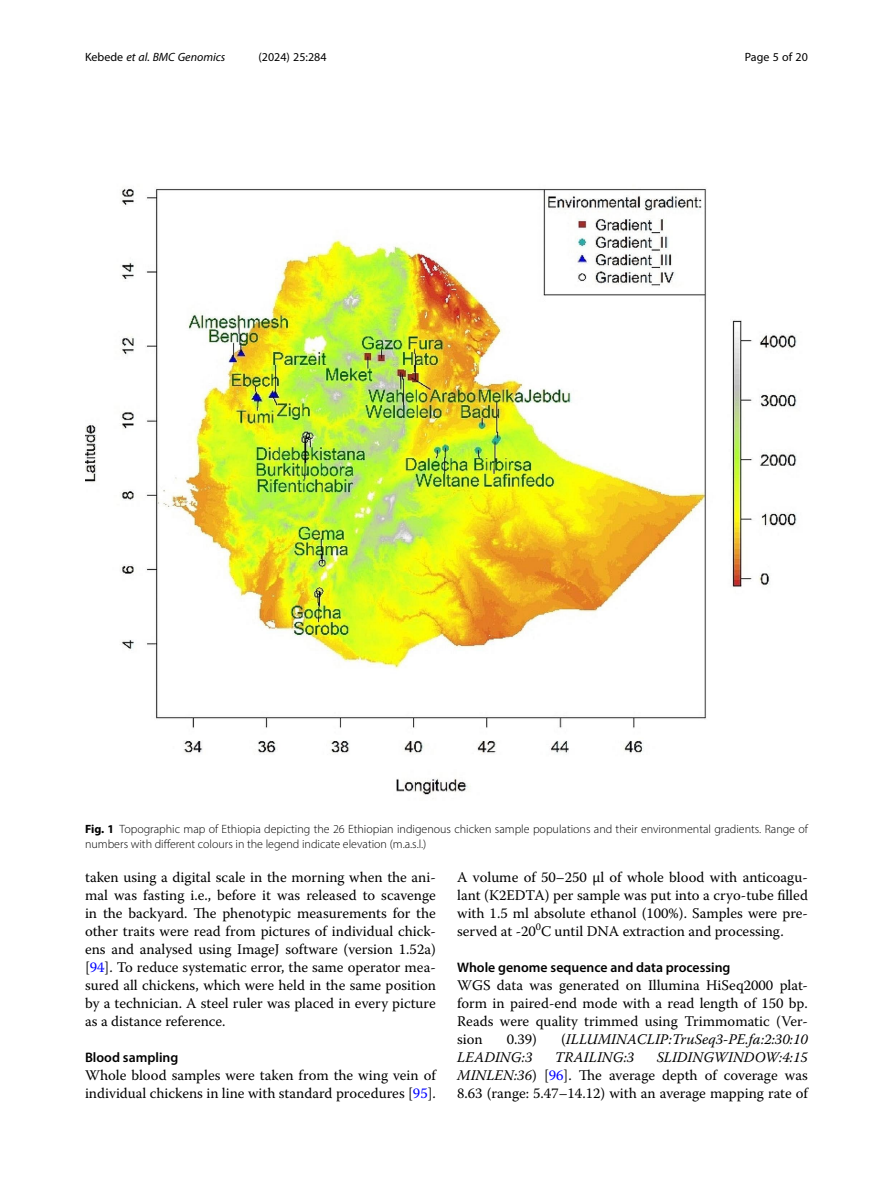
<style>
.page{position:relative;width:893px;height:1191px;background:#fff}
.page>*{position:absolute;margin:0;border:0;box-sizing:border-box;transform-origin:0 0}
.Body_Text{font:14.7px/18px "Warnock Pro";color:#000;text-align:justify}
.Body_Text-2{font:italic 14.7px "Warnock Pro";color:#000}
.Head_2{font:600 13.8px "Myriad Pro";color:#000}
.Figure_Caption{font:300 12px/15px "Myriad Pro";color:#000}
.t1{font:italic 12px "Myriad Pro";color:#000}
.t2{font:12px "Myriad Pro";color:#000}
.s1{font-style:normal}
.s2{font-weight:700}
.s3{color:#00f}
.s4{font-style:italic}
</style>
<div class="page">
<img style="left:85px;top:187px;width:712px;height:608px">
<p class="t1" style="left:85px;top:50px;width:142px"><span class="s1">Kebede</span> et al. BMC Genomics</p>
<p class="t2" style="left:259px;top:50px;width:70px">(2024) 25:284</p>
<p class="t2" style="left:745px;top:50px;width:65px">Page 5 of 20</p>
<p class="Figure_Caption" style="left:85px;top:821px;width:724px"><span class="s2">Fig. 1</span> Topographic map of Ethiopia depicting the 26 Ethiopian indigenous chicken sample populations and their environmental gradients. Range of numbers with different colours in the legend indicate elevation (m.a.s.l.)</p>
<p class="Body_Text" style="left:85px;top:868px;width:352px">taken using a digital scale in the morning when the ani&shy;mal was fasting i.e., before it was released to scavenge in the backyard. The phenotypic measurements for the other traits were read from pictures of individual chick&shy;ens and analysed using ImageJ software (version 1.52a) [<span class="s3">94</span>]. To reduce systematic error, the same operator mea&shy;sured all chickens, which were held in the same position by a technician. A steel ruler was placed in every picture as a distance reference.</p>
<p class="Head_2" style="left:85px;top:1049px;width:95px">Blood sampling</p>
<p class="Body_Text" style="left:85px;top:1066px;width:352px">Whole blood samples were taken from the wing vein of individual chickens in line with standard procedures [<span class="s3">95</span>].</p>
<p class="Body_Text" style="left:457px;top:868px;width:352px">A volume of 50–250 µl of whole blood with anticoagu&shy;lant (K2EDTA) per sample was put into a cryo-tube filled with 1.5 ml absolute ethanol (100%). Samples were pre&shy;served at -20<sup>0</sup>C until DNA extraction and processing.</p>
<p class="Head_2" style="left:457px;top:959px;width:275px">Whole genome sequence and data processing</p>
<p class="Body_Text" style="left:457px;top:976px;width:352px">WGS data was generated on Illumina HiSeq2000 plat&shy;form in paired-end mode with a read length of 150 bp.<br>Reads were quality trimmed using Trimmomatic (Ver&shy;sion</p>
<p class="Body_Text" style="left:507px;top:1030px;width:32px">0.39)</p>
<p class="Body_Text-2" style="left:561px;top:1030px;width:248px"><span class="s1">(</span>ILLUMINACLIP:TruSeq3-PE.fa:2:30:10</p>
<p class="Body_Text-2" style="left:457px;top:1048px;width:77px">LEADING:3</p>
<p class="Body_Text-2" style="left:555px;top:1048px;width:81px">TRAILING:3</p>
<p class="Body_Text" style="left:457px;top:1048px;width:352px;text-indent:200px"><span class="s4">SLIDINGWINDOW:4:15<br>MINLEN:36</span>) [<span class="s3">96</span>]. The average depth of coverage was 8.63 (range: 5.47–14.12) with an average mapping rate of</p>
</div>
